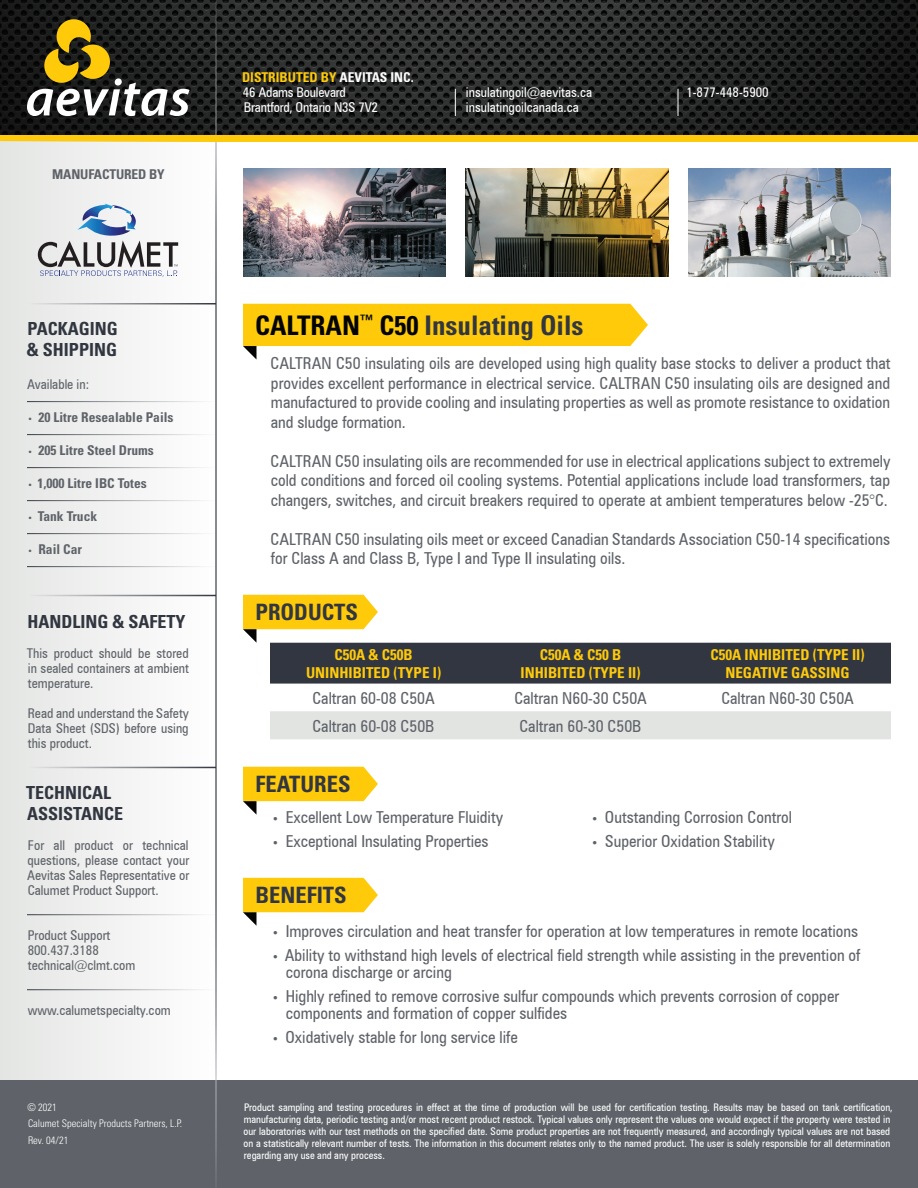
<style>
.page{position:relative;width:918px;height:1188px;background:#fff}
.page>*{position:absolute;margin:0;border:0;box-sizing:border-box;transform-origin:0 0}
.Product_Name{font:700 condensed 27px "Univers LT Pro";color:#323640}
.Headline{font:700 condensed 22.5px "Univers LT Pro";color:#323640}
.Headline_2{font:700 condensed 18px/21px "Univers LT Pro";color:#323640}
.t1{font:condensed 16.5px/19.5px "Zurich BT";color:#5f6369}
.t2{font:700 condensed 15px/18px "Univers LT Pro";color:#feca0a;text-align:center}
.t3{font:condensed 13.5px/15px "Zurich BT";color:#5f6369;text-align:justify}
.t4{font:condensed 13.5px/15px "Zurich BT";color:#fff}
.t5{font:700 condensed 13.5px "Univers LT Pro";color:#5f6369}
.t6{font:700 condensed 13.5px "Univers LT Pro";color:#feca0a}
.t7{font:condensed 10.5px/12px "Zurich BT";color:#fff}
.t8{font:300 condensed 10.5px/16.5px "Univers LT Pro";color:#fff}
.s1{color:#fff}
.s2{font-family:"Myriad Pro";font-weight:400;font-stretch:normal;font-size:12px}
.s3{color:#040503}
.s4{font-family:"Myriad Pro";font-stretch:normal}
</style>
<div class="page">
<div style="left:0;top:1080px;width:918px;height:108px;background:#5f6369"></div>
<img style="left:0;top:0;width:918px;height:135px">
<svg style="left:27px;top:19px;width:163px;height:97px;background:#555037"></svg>
<hr style="left:215px;top:0;width:2px;height:1188px;background:#fff">
<div style="left:0;top:135px;width:918px;height:7px;background:#feca0a"></div>
<svg style="left:455px;top:89px;width:1px;height:27px"></svg>
<svg style="left:678px;top:89px;width:1px;height:27px"></svg>
<div style="left:0;top:141px;width:215px;height:939px;background:linear-gradient(to right,#e3e5e3,#fefefe)"></div>
<svg style="left:38px;top:204px;width:140px;height:73px"></svg>
<svg style="left:243px;top:304px;width:405px;height:56px"></svg>
<svg style="left:243px;top:767px;width:135px;height:48px"></svg>
<svg style="left:243px;top:878px;width:135px;height:48px"></svg>
<hr style="left:27px;top:303px;width:189px;height:1px;background:#323640">
<hr style="left:27px;top:595px;width:189px;height:1px;background:#323640">
<hr style="left:27px;top:767px;width:189px;height:1px;background:#323640">
<hr style="left:27px;top:401px;width:189px;height:1px;background:#fff">
<hr style="left:27px;top:434px;width:189px;height:1px;background:#fff">
<hr style="left:27px;top:467px;width:189px;height:1px;background:#fff">
<hr style="left:27px;top:500px;width:189px;height:1px;background:#fff">
<hr style="left:27px;top:566px;width:189px;height:1px;background:#fff">
<hr style="left:27px;top:533px;width:189px;height:1px;background:#fff">
<img style="left:466px;top:169px;width:202px;height:108px">
<img style="left:688px;top:169px;width:203px;height:108px">
<img style="left:243px;top:169px;width:203px;height:108px">
<svg style="left:243px;top:595px;width:648px;height:89px"></svg>
<div style="left:270px;top:711px;width:621px;height:28px;background:#e2e4e2"></div>
<hr style="left:27px;top:914px;width:189px;height:1px;background:#fff">
<hr style="left:27px;top:989px;width:189px;height:1px;background:#fff">
<p class="t5" style="left:52px;top:165px;width:114px">MANUFACTURED BY</p>
<p class="t6" style="left:242px;top:69px;width:173px">DISTRIBUTED BY <span class="s1">AEVITAS INC.</span></p>
<p class="t4" style="left:243px;top:84px;width:137px">46 Adams Boulevard<br>Brantford, Ontario N3S 7V2</p>
<p class="t4" style="left:466px;top:84px;width:128px">insulatingoil@aevitas.ca insulatingoilcanada.ca</p>
<p class="t4" style="left:686px;top:84px;width:84px">1-877-448-5900</p>
<p class="Headline_2" style="left:28px;top:318px;width:92px">PACKAGING</p>
<p class="Headline_2" style="left:27px;top:339px;width:92px">&amp; SHIPPING</p>
<p class="t3" style="left:27px;top:377px;width:64px">Available in:</p>
<p class="t5" style="left:28px;top:409px;width:147px"><span class="s2">•</span> 20 Litre Resealable Pails</p>
<p class="t5" style="left:28px;top:442px;width:127px"><span class="s2">•</span> 205 Litre Steel Drums</p>
<p class="t5" style="left:28px;top:475px;width:120px"><span class="s2">•</span> 1,000 Litre IBC Totes</p>
<p class="t5" style="left:28px;top:508px;width:70px"><span class="s2">•</span> Tank Truck</p>
<p class="t5" style="left:28px;top:541px;width:55px"><span class="s2">•</span> Rail Car</p>
<p class="Headline_2" style="left:28px;top:611px;width:160px">HANDLING &amp; SAFETY</p>
<p class="t3" style="left:27px;top:646px;width:163px">This product should be stored in sealed containers at ambient temperature.</p>
<p class="t3" style="left:28px;top:706px;width:163px">Read and understand the Safety Data Sheet (SDS) before using this product.</p>
<p class="Headline_2" style="left:26px;top:782px;width:98px">TECHNICAL<br>ASSISTANCE</p>
<p class="t3" style="left:27px;top:838px;width:164px">For all product or technical questions, please contact your Aevitas Sales Representative or Calumet Product Support.</p>
<p class="t3" style="left:28px;top:928px;width:84px">Product Support</p>
<p class="t3" style="left:28px;top:943px;width:73px">800.437.3188</p>
<p class="t3" style="left:28px;top:958px;width:109px">technical@clmt.com</p>
<p class="t3" style="left:28px;top:1003px;width:144px">www.calumetspecialty.com</p>
<p class="t8" style="left:28px;top:1098px;width:156px">© 2021<br>Calumet Specialty Products Partners, L.P.<br>Rev. 04/21</p>
<p class="Product_Name" style="left:255px;top:308px;width:330px"><span class="s3">CALTRAN</span><sup>™</sup> <span class="s3">C50</span> Insulating Oils</p>
<p class="t1" style="left:271px;top:354px;width:621px;text-align:justify">CALTRAN C50 insulating oils are developed using high quality base stocks to deliver a product that provides excellent performance in electrical service. CALTRAN C50 insulating oils are designed and manufactured to provide cooling and insulating properties as well as promote resistance to oxidation and sludge formation.</p>
<p class="t1" style="left:271px;top:451px;width:622px;text-align:justify">CALTRAN C50 insulating oils are recommended for use in electrical applications subject to extremely cold conditions and forced oil cooling systems. Potential applications include load transformers, tap changers, switches, and circuit breakers required to operate at ambient temperatures below -25°C.</p>
<p class="t1" style="left:271px;top:529px;width:621px">CALTRAN C50 insulating oils meet or exceed Canadian Standards Association C50-14 specifications for Class A and Class B, Type I and Type II insulating oils.</p>
<p class="Headline" style="left:256px;top:598px;width:104px">PRODUCTS</p>
<p class="t2" style="left:334px;top:645px;width:80px">C50A &amp; C50B</p>
<p class="t2" style="left:306px;top:663px;width:137px">UNINHIBITED (TYPE I)</p>
<p class="t2" style="left:540px;top:645px;width:83px">C50A &amp; C50 B</p>
<p class="t2" style="left:521px;top:663px;width:122px">INHIBITED (TYPE II)</p>
<p class="t2" style="left:710px;top:645px;width:156px">C50A INHIBITED (TYPE II)<br>NEGATIVE GASSING</p>
<p class="t1" style="left:312px;top:688px;width:124px">Caltran 60-08 C50A</p>
<p class="t1" style="left:514px;top:688px;width:134px">Caltran N60-30 C50A</p>
<p class="t1" style="left:721px;top:688px;width:134px">Caltran N60-30 C50A</p>
<p class="t1" style="left:312px;top:716px;width:123px">Caltran 60-08 C50B</p>
<p class="t1" style="left:519px;top:716px;width:123px">Caltran 60-30 C50B</p>
<p class="Headline" style="left:256px;top:770px;width:96px">FEATURES</p>
<p class="t1" style="left:273px;top:808px;width:232px"><span class="s4">•</span> Excellent Low Temperature Fluidity</p>
<p class="t1" style="left:273px;top:832px;width:217px"><span class="s4">•</span> Exceptional Insulating Properties</p>
<p class="Headline" style="left:255px;top:881px;width:93px">BENEFITS</p>
<p class="t1" style="left:593px;top:808px;width:201px"><span class="s4">•</span> Outstanding Corrosion Control</p>
<p class="t1" style="left:593px;top:832px;width:184px"><span class="s4">•</span> Superior Oxidation Stability</p>
<p class="t1" style="left:273px;top:921px;width:587px"><span class="s4">•</span> Improves circulation and heat transfer for operation at low temperatures in remote locations</p>
<p class="t1" style="left:286px;top:946px;width:576px;line-height:17.2px;text-indent:-13px"><span class="s4">•</span> Ability to withstand high levels of electrical field strength while assisting in the prevention of corona discharge or arcing</p>
<p class="t1" style="left:286px;top:988px;width:555px;line-height:17.2px;text-indent:-13px"><span class="s4">•</span> Highly refined to remove corrosive sulfur compounds which prevents corrosion of copper components and formation of copper sulfides</p>
<p class="t1" style="left:273px;top:1028px;width:246px"><span class="s4">•</span> Oxidatively stable for long service life</p>
<p class="t7" style="left:244px;top:1101px;width:651px">Product sampling and testing procedures in effect at the time of production will be used for certification testing. Results may be based on tank certification, manufacturing data, periodic testing and/or most recent product restock. Typical values only represent the values one would expect if the property were tested in our laboratories with our test methods on the specified date. Some product properties are not frequently measured, and accordingly typical values are not based on a statistically relevant number of tests. The information in this document relates only to the named product. The user is solely responsible for all determination regarding any use and any process.</p>
</div>
